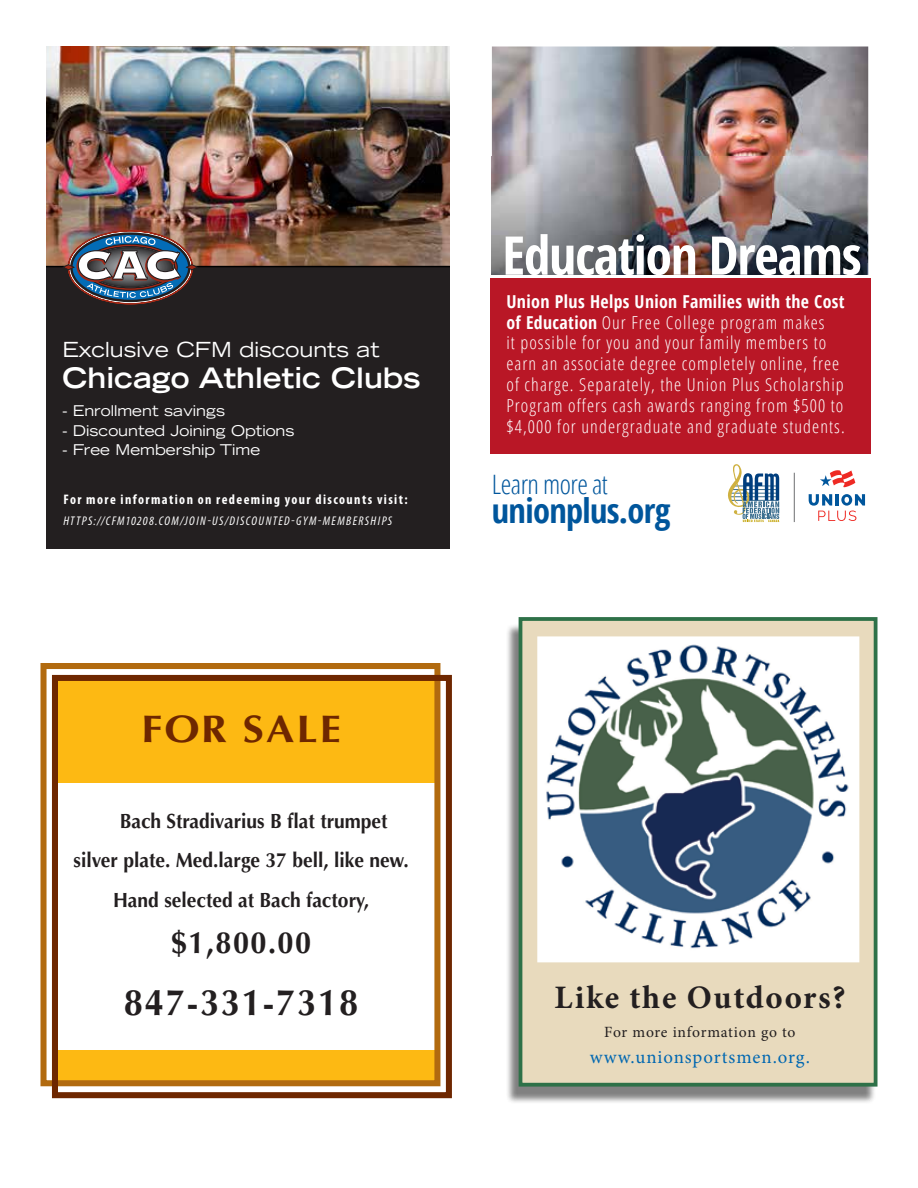
<style>
.page{position:relative;width:918px;height:1188px;background:#fff}
.page>*{position:absolute;margin:0;border:0;box-sizing:border-box;transform-origin:0 0}
.t1{font:700 condensed 53.4px "Open Sans";letter-spacing:-.02em;color:#fff}
.t2{font:700 38.55px "Optima";letter-spacing:.05em;color:#6e2700;scale:1.1 1}
.t3{font:700 37.05px "Optima";letter-spacing:.05em;color:#231f20;scale:.93 1}
.t4{font:700 condensed 33.9px "Open Sans";letter-spacing:-.02em;color:#00569c}
.t5{font:700 32.85px "Minion Pro";letter-spacing:.05em;color:#231f20}
.t6{font:700 30.9px "Optima";color:#231f20;scale:.93 1}
.t7{font:700 expanded 28.2px "Trade Gothic LT Std";color:#fff}
.t8{font:300 condensed 26.7px "Open Sans";letter-spacing:-.02em;color:#00569c}
.t9{font:expanded 20.85px "Trade Gothic LT Std";color:#fff}
.t10{font:700 20.55px "Optima";color:#231f20;scale:.93 1}
.t11{font:18.75px "Minion Pro";letter-spacing:.05em;color:#0067b1}
.t12{font:300 condensed 17.85px/20.9px "Open Sans";letter-spacing:.06em;color:#fff}
.t13{font:15.6px "Minion Pro";letter-spacing:.04em;color:#231f20}
.t14{font:expanded 14.85px "Trade Gothic LT Std";color:#fff}
.t15{font:700 condensed 13.95px "Myriad Pro";letter-spacing:.1em;color:#fff}
.t16{font:italic condensed 12.6px "Myriad Pro";letter-spacing:.105em;color:#fff}
.s1{font-weight:700}
</style>
<div class="page">
<div style="left:46px;top:267px;width:404px;height:282px;background:#231f20"></div>
<img style="left:46px;top:46px;width:404px;height:221px">
<img style="left:62px;top:230px;width:136px;height:74px">
<img style="left:492px;top:46px;width:376px;height:229px">
<img style="left:492px;top:157px;width:374px;height:118px">
<div style="left:490px;top:278px;width:381px;height:176px;background:#b91726"></div>
<svg style="left:728px;top:464px;width:51px;height:58px"></svg>
<svg style="left:809px;top:494px;width:56px;height:27px"></svg>
<svg style="left:820px;top:470px;width:35px;height:17px"></svg>
<hr style="left:794px;top:473px;width:1px;height:49px;background:#6d6e71">
<div style="left:53px;top:1050px;width:383px;height:34px;background:#fdb913"></div>
<div style="left:53px;top:680px;width:383px;height:103px;background:#fdb913"></div>
<div style="left:40px;top:663px;width:400px;height:423px;border:6px solid #b16a0f"></div>
<div style="left:52px;top:675px;width:400px;height:423px;border:6px solid #6e2700"></div>
<div style="left:506px;top:623px;width:370px;height:481px;background:#000002;opacity:.5"></div>
<div style="left:519px;top:617px;width:359px;height:470px;background:#e8dabd;border:4px solid #2e7148"></div>
<img style="left:545px;top:644px;width:306px;height:310px">
<div style="left:537px;top:636px;width:322px;height:326px;border:7px solid #fff"></div>
<p class="t9" style="left:63px;top:336px;width:319px">Exclusive CFM discounts at</p>
<h3 class="t7" style="left:63px;top:359px;width:360px">Chicago Athletic Clubs</h3>
<p class="t14" style="left:63px;top:401px;width:164px">- Enrollment savings</p>
<p class="t14" style="left:63px;top:421px;width:234px">- Discounted Joining Options</p>
<p class="t14" style="left:63px;top:440px;width:199px">- Free Membership Time</p>
<p class="t15" style="left:64px;top:492px;width:346px">For more information on redeeming your discounts visit:</p>
<p class="t16" style="left:63px;top:514px;width:330px">HTTPS://CFM10208.COM/JOIN-US/DISCOUNTED-GYM-MEMBERSHIPS</p>
<h2 class="t2" style="left:141px;top:707px;width:183px">FOR SALE</h2>
<h1 class="t1" style="left:502px;top:218px;width:361px">Education Dreams</h1>
<p class="t12" style="left:506px;top:290px;width:340px"><span class="s1">Union Plus Helps Union Families with the Cost of Education</span> Our Free College program makes<br>it possible for you and your family members to earn an associate degree completely online, free of charge. Separately, the Union Plus Scholarship Program offers cash awards ranging from $500 to $4,000 for undergraduate and graduate students.</p>
<h3 class="t8" style="left:492px;top:466px;width:117px">Learn more at</h3>
<h3 class="t4" style="left:492px;top:487px;width:180px">unionplus.org</h3>
<p class="t10" style="left:120px;top:809px;width:290px">Bach Stradivarius B flat trumpet</p>
<p class="t10" style="left:74px;top:849px;width:362px">silver plate. Med.large 37 bell, like new.</p>
<p class="t10" style="left:113px;top:888px;width:277px">Hand selected at Bach factory,</p>
<h3 class="t6" style="left:171px;top:924px;width:152px">$1,800.00</h3>
<h3 class="t3" style="left:124px;top:981px;width:254px">847-331-7318</h3>
<h3 class="t5" style="left:554px;top:974px;width:292px">Like the Outdoors?</h3>
<p class="t13" style="left:604px;top:1022px;width:193px">For more information go to</p>
<p class="t11" style="left:590px;top:1045px;width:222px">www.unionsportsmen.org.</p>
</div>
